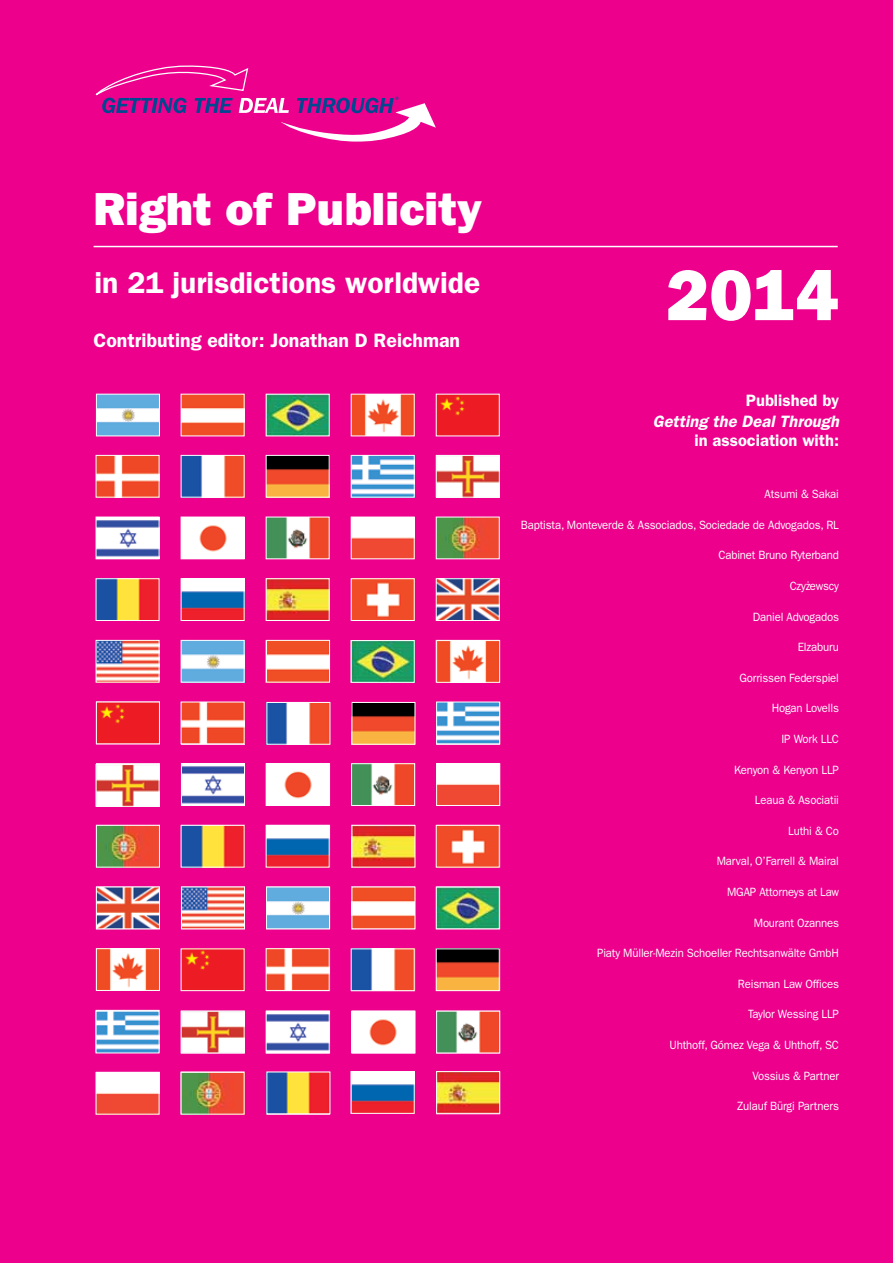
<style>
.page{position:relative;width:893px;height:1263px;background:#ec008c}
.page>*{position:absolute;margin:0;border:0;box-sizing:border-box;transform-origin:0 0}
.t1{font:800 72px "Franklin Gothic";color:#fff}
.t2{font:800 46.5px "Franklin Gothic";color:#fff}
.t3{font:600 30px "Franklin Gothic";color:#fff}
.t4{font:600 19.5px "Franklin Gothic";color:#fff}
.t5{font:600 16.5px "Franklin Gothic";color:#fff}
.t6{font:italic 600 16.5px "Franklin Gothic";color:#fff}
.t7{font:12px "Franklin Gothic";letter-spacing:-.015em;color:#fff;scale:.95 1}
.t8{font:7.65px "Franklin Gothic";color:#004990}
</style>
<div class="page">
<hr style="left:94px;top:246px;width:744px;height:1px;background:#fff">
<img style="left:98px;top:519px;width:59px;height:38px">
<div style="left:96px;top:517px;width:63px;height:42px;border:1px solid #fff"></div>
<img style="left:353px;top:457px;width:60px;height:38px">
<div style="left:351px;top:455px;width:64px;height:42px;border:1px solid #fff"></div>
<img style="left:98px;top:457px;width:59px;height:38px">
<div style="left:96px;top:455px;width:63px;height:42px;border:1px solid #fff"></div>
<img style="left:268px;top:457px;width:60px;height:38px">
<div style="left:266px;top:455px;width:64px;height:42px;border:1px solid #fff"></div>
<img style="left:98px;top:580px;width:59px;height:39px">
<div style="left:96px;top:578px;width:63px;height:43px;border:1px solid #fff"></div>
<img style="left:438px;top:519px;width:60px;height:38px">
<div style="left:436px;top:517px;width:64px;height:42px;border:1px solid #fff"></div>
<img style="left:183px;top:519px;width:59px;height:38px">
<div style="left:181px;top:517px;width:63px;height:42px;border:1px solid #fff"></div>
<img style="left:268px;top:396px;width:60px;height:38px">
<div style="left:266px;top:394px;width:64px;height:42px;border:1px solid #fff"></div>
<img style="left:353px;top:396px;width:60px;height:38px">
<div style="left:351px;top:394px;width:64px;height:42px;border:1px solid #fff"></div>
<img style="left:98px;top:396px;width:60px;height:38px">
<div style="left:96px;top:394px;width:64px;height:42px;border:1px solid #fff"></div>
<img style="left:183px;top:396px;width:59px;height:38px">
<img style="left:438px;top:396px;width:60px;height:38px">
<div style="left:436px;top:394px;width:64px;height:42px;border:1px solid #fff"></div>
<img style="left:183px;top:457px;width:59px;height:38px">
<div style="left:181px;top:455px;width:63px;height:42px;border:1px solid #fff"></div>
<img style="left:268px;top:519px;width:60px;height:38px">
<div style="left:266px;top:517px;width:64px;height:42px;border:1px solid #fff"></div>
<img style="left:438px;top:457px;width:60px;height:38px">
<div style="left:436px;top:455px;width:64px;height:42px;border:1px solid #fff"></div>
<svg style="left:96px;top:65px;width:340px;height:77px"></svg>
<img style="left:183px;top:580px;width:59px;height:39px">
<div style="left:181px;top:578px;width:63px;height:43px;border:1px solid #fff"></div>
<div style="left:266px;top:640px;width:64px;height:43px;background:#f9c1b3"></div>
<img style="left:183px;top:642px;width:59px;height:38px">
<div style="left:181px;top:640px;width:63px;height:42px;border:1px solid #fff"></div>
<img style="left:98px;top:642px;width:59px;height:38px">
<div style="left:96px;top:640px;width:63px;height:42px;border:1px solid #fff"></div>
<img style="left:268px;top:580px;width:60px;height:39px">
<div style="left:266px;top:578px;width:64px;height:43px;border:1px solid #fff"></div>
<img style="left:353px;top:580px;width:60px;height:39px">
<div style="left:351px;top:578px;width:64px;height:43px;border:1px solid #fff"></div>
<img style="left:353px;top:519px;width:60px;height:38px">
<div style="left:351px;top:517px;width:64px;height:42px;border:1px solid #fff"></div>
<img style="left:438px;top:580px;width:60px;height:39px">
<div style="left:436px;top:578px;width:64px;height:43px;border:1px solid #fff"></div>
<svg style="left:96px;top:763px;width:64px;height:43px"></svg>
<svg style="left:181px;top:702px;width:64px;height:43px"></svg>
<div style="left:436px;top:702px;width:64px;height:43px;background:#fcdcef"></div>
<div style="left:96px;top:1010px;width:63px;height:42px;background:#fdf5fa"></div>
<div style="left:181px;top:1071px;width:63px;height:43px;background:#f68dca"></div>
<img style="left:268px;top:642px;width:60px;height:38px">
<div style="left:266px;top:640px;width:64px;height:42px;border:1px solid #fff"></div>
<img style="left:353px;top:642px;width:60px;height:39px">
<div style="left:351px;top:640px;width:64px;height:43px;border:1px solid #fff"></div>
<img style="left:438px;top:642px;width:60px;height:39px">
<div style="left:436px;top:640px;width:64px;height:43px;border:1px solid #fff"></div>
<img style="left:98px;top:950px;width:60px;height:39px">
<div style="left:96px;top:948px;width:64px;height:43px;border:1px solid #fff"></div>
<img style="left:268px;top:889px;width:60px;height:38px">
<div style="left:266px;top:887px;width:64px;height:42px;border:1px solid #fff"></div>
<img style="left:354px;top:889px;width:59px;height:38px">
<img style="left:438px;top:889px;width:60px;height:38px">
<div style="left:436px;top:887px;width:64px;height:42px;border:1px solid #fff"></div>
<img style="left:98px;top:704px;width:60px;height:38px">
<div style="left:96px;top:702px;width:64px;height:42px;border:1px solid #fff"></div>
<img style="left:183px;top:950px;width:59px;height:39px">
<div style="left:181px;top:948px;width:63px;height:43px;border:1px solid #fff"></div>
<img style="left:183px;top:704px;width:59px;height:38px">
<img style="left:268px;top:950px;width:60px;height:39px">
<div style="left:266px;top:948px;width:64px;height:43px;border:1px solid #fff"></div>
<img style="left:353px;top:950px;width:60px;height:39px">
<div style="left:351px;top:948px;width:64px;height:43px;border:1px solid #fff"></div>
<img style="left:268px;top:704px;width:60px;height:39px">
<div style="left:266px;top:702px;width:64px;height:43px;border:1px solid #fff"></div>
<img style="left:438px;top:950px;width:60px;height:39px">
<div style="left:436px;top:948px;width:64px;height:43px;border:1px solid #fff"></div>
<img style="left:354px;top:704px;width:59px;height:39px">
<div style="left:352px;top:702px;width:63px;height:43px;border:1px solid #fff"></div>
<img style="left:98px;top:1013px;width:59px;height:38px">
<div style="left:96px;top:1011px;width:63px;height:42px;border:1px solid #fff"></div>
<img style="left:438px;top:704px;width:60px;height:38px">
<div style="left:436px;top:702px;width:64px;height:42px;border:1px solid #fff"></div>
<img style="left:183px;top:1013px;width:59px;height:38px">
<div style="left:181px;top:1011px;width:63px;height:42px;border:1px solid #fff"></div>
<img style="left:98px;top:766px;width:59px;height:39px">
<div style="left:96px;top:764px;width:63px;height:43px;border:1px solid #fff"></div>
<img style="left:268px;top:1013px;width:60px;height:38px">
<div style="left:266px;top:1011px;width:64px;height:42px;border:1px solid #fff"></div>
<img style="left:183px;top:765px;width:60px;height:39px">
<div style="left:181px;top:763px;width:64px;height:43px;border:1px solid #fff"></div>
<img style="left:354px;top:1013px;width:59px;height:38px">
<div style="left:352px;top:1011px;width:63px;height:42px;border:1px solid #fff"></div>
<img style="left:268px;top:765px;width:60px;height:39px">
<div style="left:266px;top:763px;width:64px;height:43px;border:1px solid #fff"></div>
<img style="left:438px;top:1013px;width:60px;height:38px">
<div style="left:436px;top:1011px;width:64px;height:42px;border:1px solid #fff"></div>
<img style="left:353px;top:765px;width:60px;height:39px">
<div style="left:351px;top:763px;width:64px;height:43px;border:1px solid #fff"></div>
<img style="left:98px;top:1074px;width:59px;height:38px">
<div style="left:96px;top:1072px;width:63px;height:42px;border:1px solid #fff"></div>
<img style="left:438px;top:765px;width:60px;height:39px">
<div style="left:436px;top:763px;width:64px;height:43px;border:1px solid #fff"></div>
<img style="left:183px;top:1074px;width:59px;height:38px">
<div style="left:181px;top:1072px;width:63px;height:42px;border:1px solid #fff"></div>
<img style="left:98px;top:827px;width:60px;height:38px">
<div style="left:96px;top:825px;width:64px;height:42px;border:1px solid #fff"></div>
<img style="left:268px;top:1073px;width:60px;height:39px">
<img style="left:183px;top:827px;width:59px;height:38px">
<div style="left:181px;top:825px;width:63px;height:42px;border:1px solid #fff"></div>
<img style="left:353px;top:1073px;width:60px;height:39px">
<div style="left:351px;top:1071px;width:64px;height:43px;border:1px solid #fff"></div>
<img style="left:268px;top:827px;width:60px;height:38px">
<div style="left:266px;top:825px;width:64px;height:42px;border:1px solid #fff"></div>
<img style="left:438px;top:1073px;width:60px;height:39px">
<div style="left:436px;top:1071px;width:64px;height:43px;border:1px solid #fff"></div>
<img style="left:354px;top:827px;width:59px;height:38px">
<div style="left:352px;top:825px;width:63px;height:42px;border:1px solid #fff"></div>
<img style="left:438px;top:827px;width:60px;height:38px">
<div style="left:436px;top:825px;width:64px;height:42px;border:1px solid #fff"></div>
<img style="left:98px;top:889px;width:60px;height:38px">
<div style="left:96px;top:887px;width:64px;height:42px;border:1px solid #fff"></div>
<img style="left:183px;top:889px;width:60px;height:38px">
<div style="left:181px;top:887px;width:64px;height:42px;border:1px solid #fff"></div>
<p class="t8" style="left:395px;top:95px;width:7px">®</p>
<h2 class="t2" style="left:94px;top:181px;width:390px">Right of Publicity</h2>
<h3 class="t3" style="left:94px;top:265px;width:387px">in 21 jurisdictions worldwide</h3>
<h3 class="t4" style="left:94px;top:328px;width:368px">Contributing editor: Jonathan D Reichman</h3>
<h1 class="t1" style="left:666px;top:253px;width:174px">2014</h1>
<h3 class="t5" style="left:746px;top:390px;width:95px">Published by</h3>
<h3 class="t6" style="left:653px;top:411px;width:188px">Getting the Deal Through</h3>
<h3 class="t5" style="left:694px;top:431px;width:146px">in association with:</h3>
<p class="t7" style="left:765px;top:487px;width:80px">Atsumi &amp; Sakai</p>
<p class="t7" style="left:521px;top:518px;width:336px">Baptista, Monteverde &amp; Associados, Sociedade de Advogados, RL</p>
<p class="t7" style="left:718px;top:548px;width:128px">Cabinet Bruno Ryterband</p>
<p class="t7" style="left:790px;top:579px;width:53px">Czyz˙ewscy</p>
<p class="t7" style="left:753px;top:609px;width:92px">Daniel Advogados</p>
<p class="t7" style="left:798px;top:640px;width:45px">Elzaburu</p>
<p class="t7" style="left:739px;top:671px;width:106px">Gorrissen Federspiel</p>
<p class="t7" style="left:772px;top:701px;width:72px">Hogan Lovells</p>
<p class="t7" style="left:781px;top:732px;width:62px">IP Work LLC</p>
<p class="t7" style="left:734px;top:762px;width:112px">Kenyon &amp; Kenyon LLP</p>
<p class="t7" style="left:755px;top:793px;width:90px">Leaua &amp; Asociatii</p>
<p class="t7" style="left:788px;top:824px;width:55px">Luthi &amp; Co</p>
<p class="t7" style="left:717px;top:854px;width:130px">Marval, O’Farrell &amp; Mairal</p>
<p class="t7" style="left:727px;top:885px;width:119px">MGAP Attorneys at Law</p>
<p class="t7" style="left:754px;top:915px;width:91px">Mourant Ozannes</p>
<p class="t7" style="left:597px;top:946px;width:256px">Piaty Müller-Mezin Schoeller Rechtsanwälte GmbH</p>
<p class="t7" style="left:738px;top:977px;width:108px">Reisman Law Offices</p>
<p class="t7" style="left:748px;top:1007px;width:97px">Taylor Wessing LLP</p>
<p class="t7" style="left:670px;top:1038px;width:180px">Uhthoff, Gómez Vega &amp; Uhthoff, SC</p>
<p class="t7" style="left:752px;top:1068px;width:93px">Vossius &amp; Partner</p>
<p class="t7" style="left:737px;top:1099px;width:109px">Zulauf Bürgi Partners</p>
</div>
